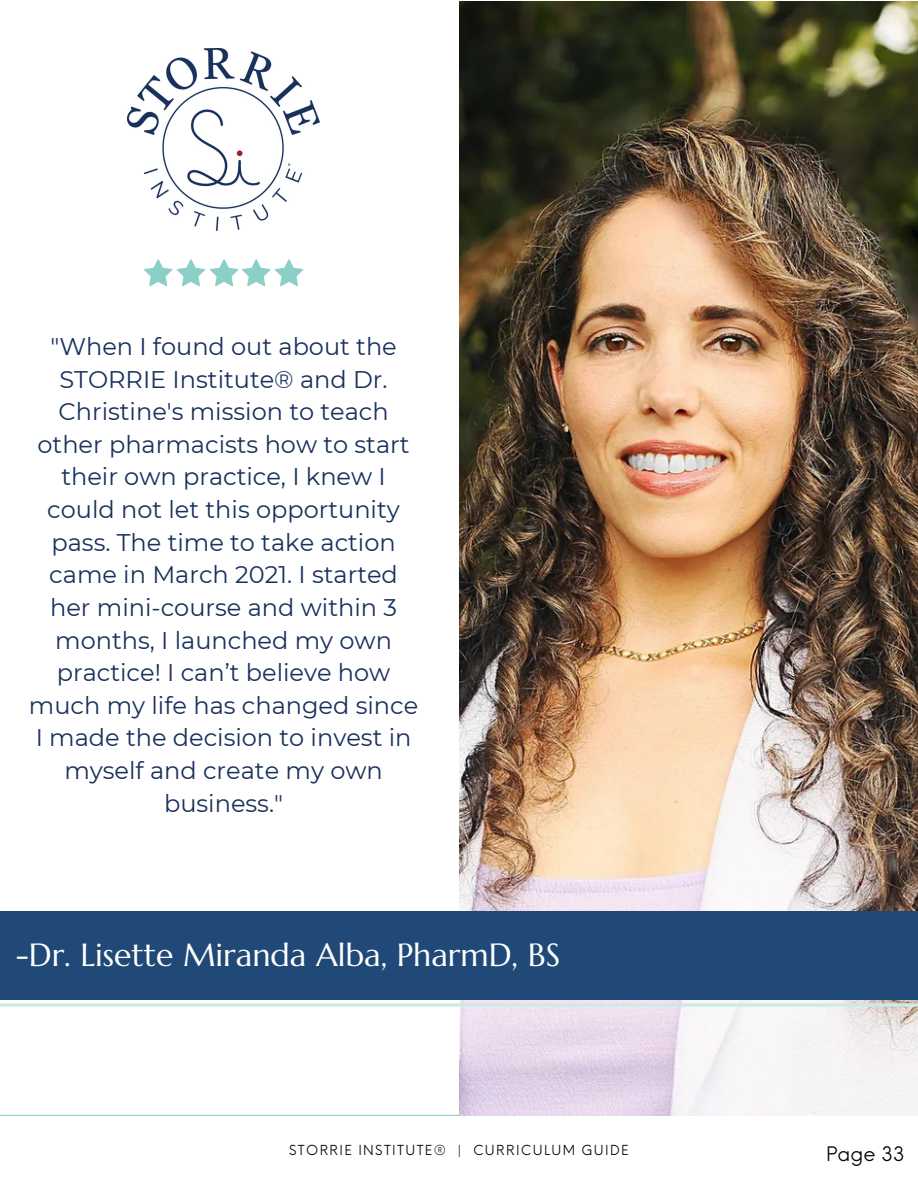
<style>
.page{position:relative;width:918px;height:1188px;background:#fff}
.page>*{position:absolute;margin:0;border:0;box-sizing:border-box;transform-origin:0 0}
.t1{font:31.95px "Marcellus";color:#fff}
.t2{font:24px/32.7px "Montserrat";color:#19315c;text-align:center}
.t3{font:19.5px "Neue Einstellung";color:#000}
.t4{font:13.5px "Neue Einstellung";letter-spacing:.1em;color:#000}
</style>
<div class="page">
<hr style="left:0;top:1115px;width:918px;height:1px;background:#8bcfc6">
<img style="left:459px;top:1px;width:459px;height:1115px">
<div style="left:0;top:911px;width:918px;height:89px;background:#204978"></div>
<svg style="left:0;top:1003px;width:918px;height:4px;background:#d4ebe7"></svg>
<svg style="left:144px;top:259px;width:159px;height:27px"></svg>
<img style="left:127px;top:48px;width:193px;height:182px">
<p class="t2" style="left:29px;top:330px;width:391px">"When I found out about the<br>STORRIE Institute® and Dr.<br>Christine's mission to teach other pharmacists how to start their own practice, I knew I could not let this opportunity pass. The time to take action came in March 2021. I started her mini-course and within 3 months, I launched my own practice! I can’t believe how much my life has changed since<br>I made the decision to invest in myself and create my own business."</p>
<h1 class="t1" style="left:16px;top:935px;width:546px">-Dr. Lisette Miranda Alba, PharmD, BS</h1>
<p class="t4" style="left:289px;top:1138px;width:341px">STORRIE INSTITUTE® | CURRICULUM GUIDE</p>
<p class="t3" style="left:826px;top:1136px;width:80px">Page 33</p>
</div>
